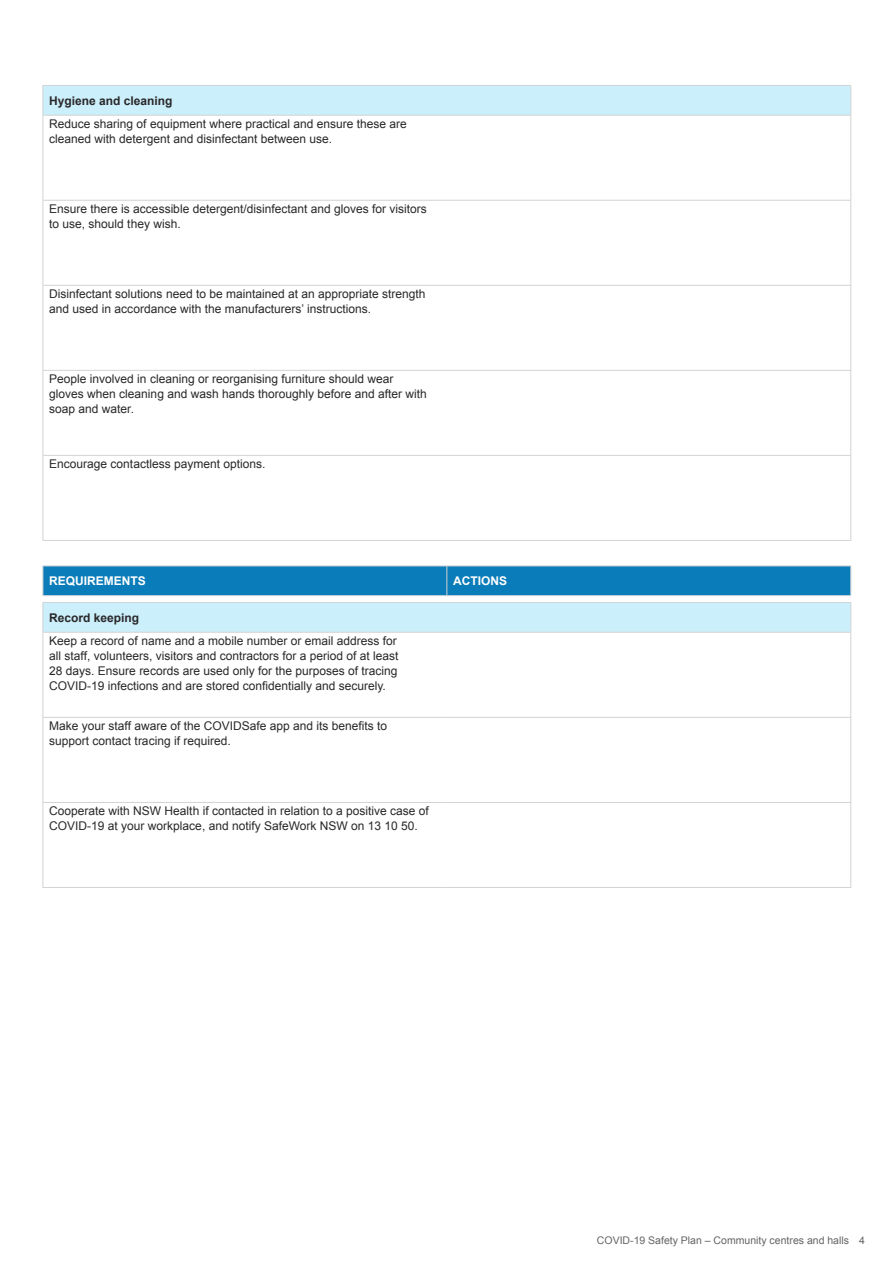
<style>
.page{position:relative;width:893px;height:1263px;background:#fff}
.page>*{position:absolute;margin:0;border:0;box-sizing:border-box;transform-origin:0 0}
.text{font:12px/15px "Arial";color:#292829}
.Text{font:12px/15px "Arial";color:#292829}
.H4-bold_tables{font:700 12px "Arial";color:#292829}
.Head_5_tables_white{font:700 12px "Arial";color:#fff}
.t1{font:10.5px "Arial";color:#636466}
</style>
<div class="page">
<hr style="left:850px;top:116px;width:1px;height:84px;background:#d1d3d4">
<hr style="left:447px;top:200px;width:404px;height:1px;background:#d1d3d4">
<hr style="left:850px;top:201px;width:1px;height:84px;background:#d1d3d4">
<hr style="left:447px;top:285px;width:404px;height:1px;background:#d1d3d4">
<hr style="left:850px;top:286px;width:1px;height:84px;background:#d1d3d4">
<hr style="left:447px;top:370px;width:404px;height:1px;background:#d1d3d4">
<hr style="left:850px;top:371px;width:1px;height:84px;background:#d1d3d4">
<hr style="left:447px;top:455px;width:404px;height:1px;background:#d1d3d4">
<hr style="left:850px;top:456px;width:1px;height:84px;background:#d1d3d4">
<hr style="left:447px;top:540px;width:404px;height:1px;background:#d1d3d4">
<hr style="left:43px;top:115px;width:404px;height:1px;background:#d1d3d4">
<hr style="left:447px;top:115px;width:404px;height:1px;background:#d1d3d4">
<hr style="left:43px;top:116px;width:1px;height:84px;background:#d1d3d4">
<hr style="left:43px;top:200px;width:404px;height:1px;background:#d1d3d4">
<hr style="left:43px;top:201px;width:1px;height:84px;background:#d1d3d4">
<hr style="left:43px;top:285px;width:404px;height:1px;background:#d1d3d4">
<hr style="left:43px;top:286px;width:1px;height:84px;background:#d1d3d4">
<hr style="left:43px;top:370px;width:404px;height:1px;background:#d1d3d4">
<hr style="left:43px;top:371px;width:1px;height:84px;background:#d1d3d4">
<hr style="left:43px;top:455px;width:404px;height:1px;background:#d1d3d4">
<hr style="left:43px;top:456px;width:1px;height:84px;background:#d1d3d4">
<hr style="left:43px;top:540px;width:404px;height:1px;background:#d1d3d4">
<div style="left:43px;top:85px;width:808px;height:30px;background:#cceffc"></div>
<div style="left:43px;top:566px;width:808px;height:29px;background:#0a7cb9"></div>
<hr style="left:43px;top:595px;width:404px;height:1px;background:#dcdcdc">
<hr style="left:447px;top:595px;width:404px;height:1px;background:#dcdcdc">
<hr style="left:850px;top:633px;width:1px;height:84px;background:#d1d3d4">
<hr style="left:447px;top:717px;width:404px;height:1px;background:#d1d3d4">
<hr style="left:850px;top:718px;width:1px;height:84px;background:#d1d3d4">
<hr style="left:447px;top:802px;width:404px;height:1px;background:#d1d3d4">
<hr style="left:850px;top:803px;width:1px;height:84px;background:#d1d3d4">
<hr style="left:447px;top:887px;width:404px;height:1px;background:#d1d3d4">
<hr style="left:43px;top:632px;width:404px;height:1px;background:#d1d3d4">
<hr style="left:447px;top:632px;width:404px;height:1px;background:#d1d3d4">
<hr style="left:43px;top:633px;width:1px;height:84px;background:#d1d3d4">
<hr style="left:43px;top:718px;width:1px;height:84px;background:#d1d3d4">
<hr style="left:43px;top:802px;width:404px;height:1px;background:#d1d3d4">
<hr style="left:43px;top:803px;width:1px;height:84px;background:#d1d3d4">
<hr style="left:43px;top:887px;width:404px;height:1px;background:#d1d3d4">
<div style="left:43px;top:602px;width:808px;height:30px;background:#cceffc"></div>
<hr style="left:43px;top:717px;width:404px;height:1px;background:#d1d3d4">
<h4 class="H4-bold_tables" style="left:49px;top:93px;width:125px">Hygiene and cleaning</h4>
<p class="text" style="left:49px;top:117px;width:359px">Reduce sharing of equipment where practical and ensure these are cleaned with detergent and disinfectant between use.</p>
<p class="text" style="left:49px;top:202px;width:379px">Ensure there is accessible detergent/disinfectant and gloves for visitors to use, should they wish.</p>
<p class="text" style="left:49px;top:287px;width:378px">Disinfectant solutions need to be maintained at an appropriate strength and used in accordance with the manufacturers’ instructions.</p>
<p class="text" style="left:49px;top:372px;width:379px">People involved in cleaning or reorganising furniture should wear gloves when cleaning and wash hands thoroughly before and after with soap and water.</p>
<p class="text" style="left:49px;top:457px;width:218px">Encourage contactless payment options.</p>
<h5 class="Head_5_tables_white" style="left:49px;top:573px;width:98px">REQUIREMENTS</h5>
<h5 class="Head_5_tables_white" style="left:453px;top:573px;width:55px">ACTIONS</h5>
<h4 class="H4-bold_tables" style="left:49px;top:610px;width:92px">Record keeping</h4>
<p class="text" style="left:49px;top:634px;width:351px">Keep a record of name and a mobile number or email address for all staff, volunteers, visitors and contractors for a period of at least 28 days. Ensure records are used only for the purposes of tracing COVID-19 infections and are stored confidentially and securely.</p>
<p class="text" style="left:49px;top:719px;width:339px">Make your staff aware of the COVIDSafe app and its benefits to support contact tracing if required.</p>
<p class="Text" style="left:49px;top:804px;width:381px">Cooperate with NSW Health if contacted in relation to a positive case of<br>COVID-19 at your workplace, and notify SafeWork NSW on 13 10 50.</p>
<p class="t1" style="left:597px;top:1234px;width:270px">COVID-19 Safety Plan – Community centres and halls 4</p>
</div>
